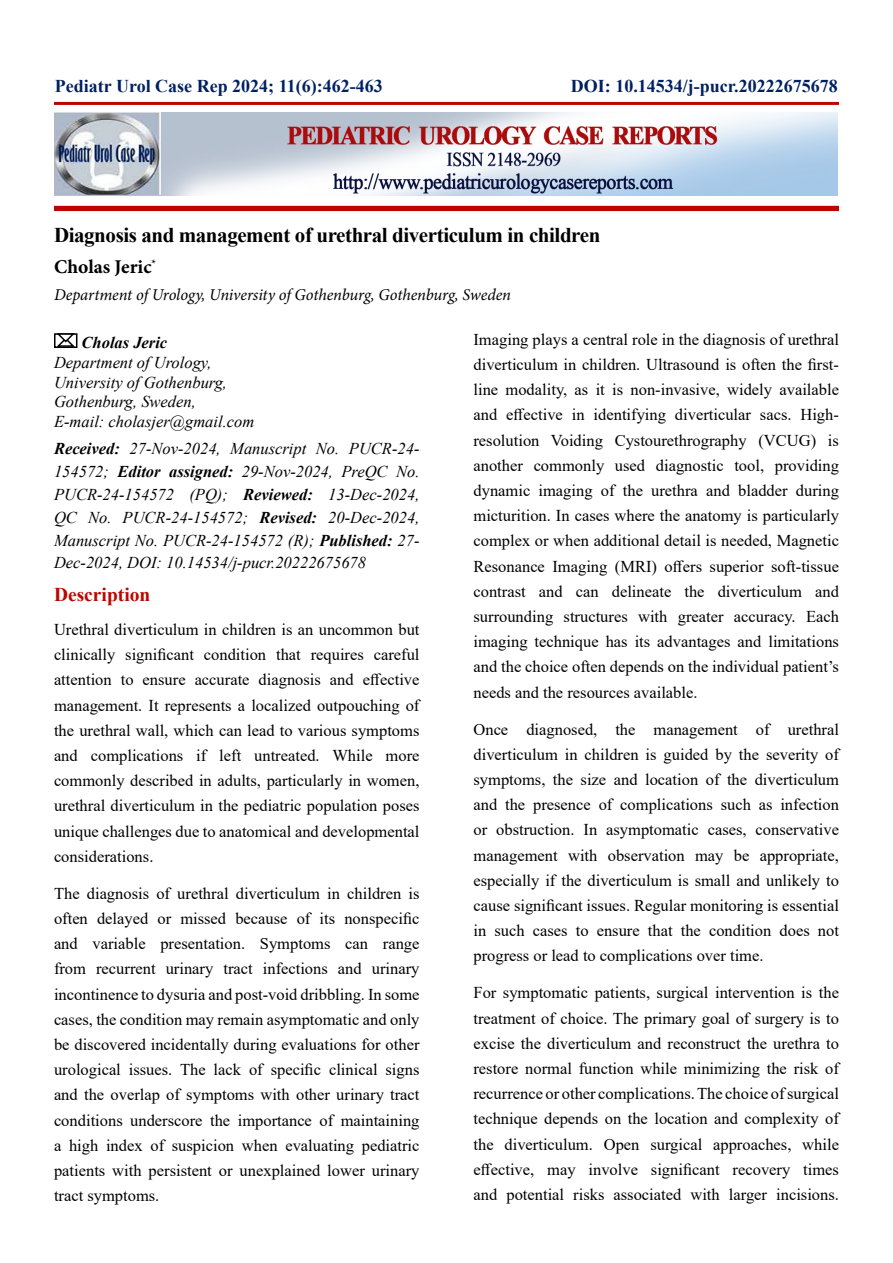
<style>
.page{position:relative;width:893px;height:1263px;background:#fff}
.page>*{position:absolute;margin:0;border:0;box-sizing:border-box;transform-origin:0 0}
.t1{font:700 21px "Times New Roman";letter-spacing:-.02em;color:#000}
.t2{font:700 19.5px "Minion Pro";color:#000}
.t3{font:700 19.5px "Times New Roman";color:#bb0600}
.t4{font:700 18px "Times New Roman";color:#002060}
.List_Paragraph{font:16.5px/25.2px "Times New Roman";color:#000;text-align:justify}
.List_Paragraph-2{font:italic 16.5px/22.8px "Times New Roman";color:#000;text-align:justify}
.t5{font:italic 16.5px "Minion Pro";letter-spacing:-.005em;color:#000}
.t6{font:italic 700 16.5px "Times New Roman";color:#000}
.s1{font-weight:700}
</style>
<div class="page">
<hr style="left:54px;top:102px;width:785px;height:3px;background:#bb0600">
<div style="left:54px;top:206px;width:785px;height:5px;background:#bb0600"></div>
<img style="left:54px;top:113px;width:784px;height:82px">
<div style="left:54px;top:333px;width:23px;height:15px;border:2px solid #000"></div>
<svg style="left:55px;top:333px;width:20px;height:15px"></svg>
<p class="t4" style="left:55px;top:73px;width:329px">Pediatr Urol Case Rep 2024; 11(6):462-463</p>
<p class="t4" style="left:571px;top:73px;width:268px">DOI: 10.14534/j-pucr.20222675678</p>
<p class="t1" style="left:54px;top:220px;width:548px">Diagnosis and management of urethral diverticulum in children</p>
<p class="t2" style="left:54px;top:253px;width:104px">Cholas Jeric<sup>*</sup></p>
<p class="t5" style="left:54px;top:284px;width:459px">Department of Urology, University of Gothenburg, Gothenburg, Sweden</p>
<p class="t6" style="left:82px;top:331px;width:87px">Cholas Jeric</p>
<p class="List_Paragraph-2" style="left:54px;top:350px;width:159px">Department of Urology,</p>
<p class="List_Paragraph-2" style="left:54px;top:370px;width:175px">University of Gothenburg,</p>
<p class="List_Paragraph-2" style="left:54px;top:390px;width:143px">Gothenburg, Sweden,</p>
<p class="List_Paragraph-2" style="left:54px;top:410px;width:202px">E-mail: cholasjer@gmail.com</p>
<p class="List_Paragraph-2" style="left:54px;top:437px;width:367px"><span class="s1">Received:</span> 27-Nov-2024, Manuscript No. PUCR-24- 154572; <span class="s1">Editor assigned:</span> 29-Nov-2024, PreQC No.<br>PUCR-24-154572 (PQ); <span class="s1">Reviewed:</span> 13-Dec-2024, QC No. PUCR-24-154572; <span class="s1">Revised:</span> 20-Dec-2024, Manuscript No. PUCR-24-154572 (R); <span class="s1">Published:</span> 27- Dec-2024, DOI: 10.14534/j-pucr.20222675678</p>
<p class="t3" style="left:54px;top:581px;width:98px">Description</p>
<p class="List_Paragraph" style="left:54px;top:616px;width:367px">Urethral diverticulum in children is an uncommon but clinically significant condition that requires careful attention to ensure accurate diagnosis and effective management. It represents a localized outpouching of the urethral wall, which can lead to various symptoms and complications if left untreated. While more commonly described in adults, particularly in women, urethral diverticulum in the pediatric population poses unique challenges due to anatomical and developmental considerations.</p>
<p class="List_Paragraph" style="left:54px;top:880px;width:367px">The diagnosis of urethral diverticulum in children is often delayed or missed because of its nonspecific and variable presentation. Symptoms can range from recurrent urinary tract infections and urinary incontinence to dysuria and post-void dribbling. In some cases, the condition may remain asymptomatic and only be discovered incidentally during evaluations for other urological issues. The lack of specific clinical signs and the overlap of symptoms with other urinary tract conditions underscore the importance of maintaining a high index of suspicion when evaluating pediatric patients with persistent or unexplained lower urinary tract symptoms.</p>
<p class="List_Paragraph" style="left:473px;top:326px;width:367px">Imaging plays a central role in the diagnosis of urethral diverticulum in children. Ultrasound is often the first&shy;line modality, as it is non-invasive, widely available and effective in identifying diverticular sacs. High&shy;resolution Voiding Cystourethrography (VCUG) is another commonly used diagnostic tool, providing dynamic imaging of the urethra and bladder during micturition. In cases where the anatomy is particularly complex or when additional detail is needed, Magnetic Resonance Imaging (MRI) offers superior soft-tissue contrast and can delineate the diverticulum and surrounding structures with greater accuracy. Each imaging technique has its advantages and limitations and the choice often depends on the individual patient’s needs and the resources available.</p>
<p class="List_Paragraph" style="left:473px;top:716px;width:367px">Once diagnosed, the management of urethral diverticulum in children is guided by the severity of symptoms, the size and location of the diverticulum and the presence of complications such as infection or obstruction. In asymptomatic cases, conservative management with observation may be appropriate, especially if the diverticulum is small and unlikely to cause significant issues. Regular monitoring is essential in such cases to ensure that the condition does not progress or lead to complications over time.</p>
<p class="List_Paragraph" style="left:473px;top:980px;width:367px">For symptomatic patients, surgical intervention is the treatment of choice. The primary goal of surgery is to excise the diverticulum and reconstruct the urethra to restore normal function while minimizing the risk of recurrence or other complications. The choice of surgical technique depends on the location and complexity of the diverticulum. Open surgical approaches, while effective, may involve significant recovery times and potential risks associated with larger incisions.</p>
</div>
